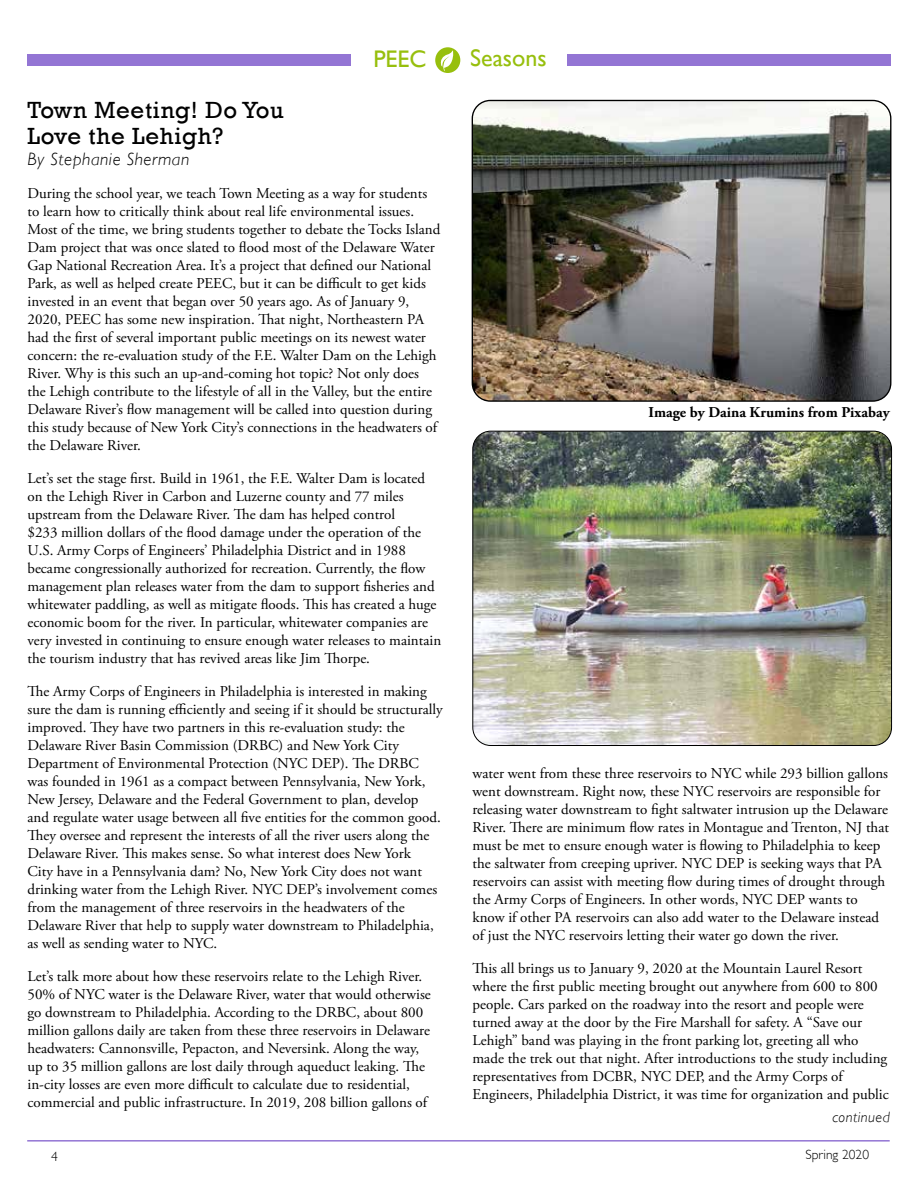
<style>
.page{position:relative;width:918px;height:1188px;background:#fff}
.page>*{position:absolute;margin:0;border:0;box-sizing:border-box;transform-origin:0 0}
.t1{font:24px/26.4px "Rockwell";letter-spacing:.03em;color:#000}
.t2{font:24px "Gill Sans";color:#97bf0d}
.t3{font:italic 300 18px "Gill Sans";letter-spacing:.03em;color:#000}
.t4{font:15px/18px "Adobe Garamond Pro";color:#000}
.t5{font:700 15px "Adobe Garamond Pro";color:#000}
.t6{font:italic 300 15px "Gill Sans";letter-spacing:.03em;color:#000}
.t7{font:300 13.5px "Gill Sans";color:#000}
</style>
<div class="page">
<hr style="left:27px;top:1140px;width:863px;height:2px;background:#9375d4">
<div style="left:435px;top:47px;width:25px;height:26px;background:#97bf0d;border-radius:50%"></div>
<svg style="left:440px;top:50px;width:14px;height:21px"></svg>
<div style="left:567px;top:54px;width:324px;height:12px;background:#9375d4"></div>
<div style="left:27px;top:54px;width:324px;height:12px;background:#9375d4"></div>
<img style="left:472px;top:100px;width:419px;height:301px">
<div style="left:472px;top:100px;width:419px;height:302px;border:1px solid #000;border-radius:18px"></div>
<img style="left:473px;top:431px;width:419px;height:315px">
<div style="left:472px;top:431px;width:420px;height:315px;border:1px solid #000;border-radius:18px"></div>
<h1 class="t2" style="left:373px;top:45px;width:55px">PEEC</h1>
<h1 class="t2" style="left:470px;top:44px;width:78px">Seasons</h1>
<h1 class="t1" style="left:28px;top:97px;width:258px">Town Meeting! Do You<br>Love the Lehigh?</h1>
<p class="t3" style="left:28px;top:149px;width:163px">By Stephanie Sherman</p>
<p class="t4" style="left:28px;top:185px;width:414px">During the school year, we teach Town Meeting as a way for students to learn how to critically think about real life environmental issues.<br>Most of the time, we bring students together to debate the Tocks Island Dam project that was once slated to flood most of the Delaware Water Gap National Recreation Area. It’s a project that defined our National Park, as well as helped create PEEC, but it can be difficult to get kids invested in an event that began over 50 years ago. As of January 9, 2020, PEEC has some new inspiration. That night, Northeastern PA had the first of several important public meetings on its newest water concern: the re-evaluation study of the F.E. Walter Dam on the Lehigh River. Why is this such an up-and-coming hot topic? Not only does the Lehigh contribute to the lifestyle of all in the Valley, but the entire Delaware River’s flow management will be called into question during this study because of New York City’s connections in the headwaters of the Delaware River.</p>
<p class="t4" style="left:28px;top:470px;width:415px">Let’s set the stage first. Build in 1961, the F.E. Walter Dam is located on the Lehigh River in Carbon and Luzerne county and 77 miles upstream from the Delaware River. The dam has helped control<br>$233 million dollars of the flood damage under the operation of the U.S. Army Corps of Engineers’ Philadelphia District and in 1988 became congressionally authorized for recreation. Currently, the flow management plan releases water from the dam to support fisheries and whitewater paddling, as well as mitigate floods. This has created a huge economic boom for the river. In particular, whitewater companies are very invested in continuing to ensure enough water releases to maintain the tourism industry that has revived areas like Jim Thorpe.</p>
<p class="t4" style="left:28px;top:683px;width:417px">The Army Corps of Engineers in Philadelphia is interested in making sure the dam is running efficiently and seeing if it should be structurally improved. They have two partners in this re-evaluation study: the Delaware River Basin Commission (DRBC) and New York City Department of Environmental Protection (NYC DEP). The DRBC was founded in 1961 as a compact between Pennsylvania, New York, New Jersey, Delaware and the Federal Government to plan, develop and regulate water usage between all five entities for the common good.<br>They oversee and represent the interests of all the river users along the Delaware River. This makes sense. So what interest does New York<br>City have in a Pennsylvania dam? No, New York City does not want drinking water from the Lehigh River. NYC DEP’s involvement comes from the management of three reservoirs in the headwaters of the Delaware River that help to supply water downstream to Philadelphia, as well as sending water to NYC.</p>
<p class="t4" style="left:28px;top:968px;width:405px">Let’s talk more about how these reservoirs relate to the Lehigh River.<br>50% of NYC water is the Delaware River, water that would otherwise go downstream to Philadelphia. According to the DRBC, about 800 million gallons daily are taken from these three reservoirs in Delaware headwaters: Cannonsville, Pepacton, and Neversink. Along the way, up to 35 million gallons are lost daily through aqueduct leaking. The in-city losses are even more difficult to calculate due to residential, commercial and public infrastructure. In 2019, 208 billion gallons of</p>
<p class="t5" style="left:649px;top:404px;width:243px">Image by Daina Krumins from Pixabay</p>
<p class="t4" style="left:472px;top:764px;width:418px">water went from these three reservoirs to NYC while 293 billion gallons went downstream. Right now, these NYC reservoirs are responsible for releasing water downstream to fight saltwater intrusion up the Delaware River. There are minimum flow rates in Montague and Trenton, NJ that must be met to ensure enough water is flowing to Philadelphia to keep the saltwater from creeping upriver. NYC DEP is seeking ways that PA reservoirs can assist with meeting flow during times of drought through the Army Corps of Engineers. In other words, NYC DEP wants to know if other PA reservoirs can also add water to the Delaware instead of just the NYC reservoirs letting their water go down the river.</p>
<p class="t4" style="left:472px;top:959px;width:418px">This all brings us to January 9, 2020 at the Mountain Laurel Resort where the first public meeting brought out anywhere from 600 to 800 people. Cars parked on the roadway into the resort and people were turned away at the door by the Fire Marshall for safety. A “Save our Lehigh” band was playing in the front parking lot, greeting all who made the trek out that night. After introductions to the study including representatives from DCBR, NYC DEP, and the Army Corps of Engineers, Philadelphia District, it was time for organization and public</p>
<p class="t6" style="left:832px;top:1109px;width:59px">continued</p>
<p class="t7" style="left:51px;top:1146px;width:8px">4</p>
<p class="t7" style="left:805px;top:1144px;width:65px">Spring 2020</p>
</div>
